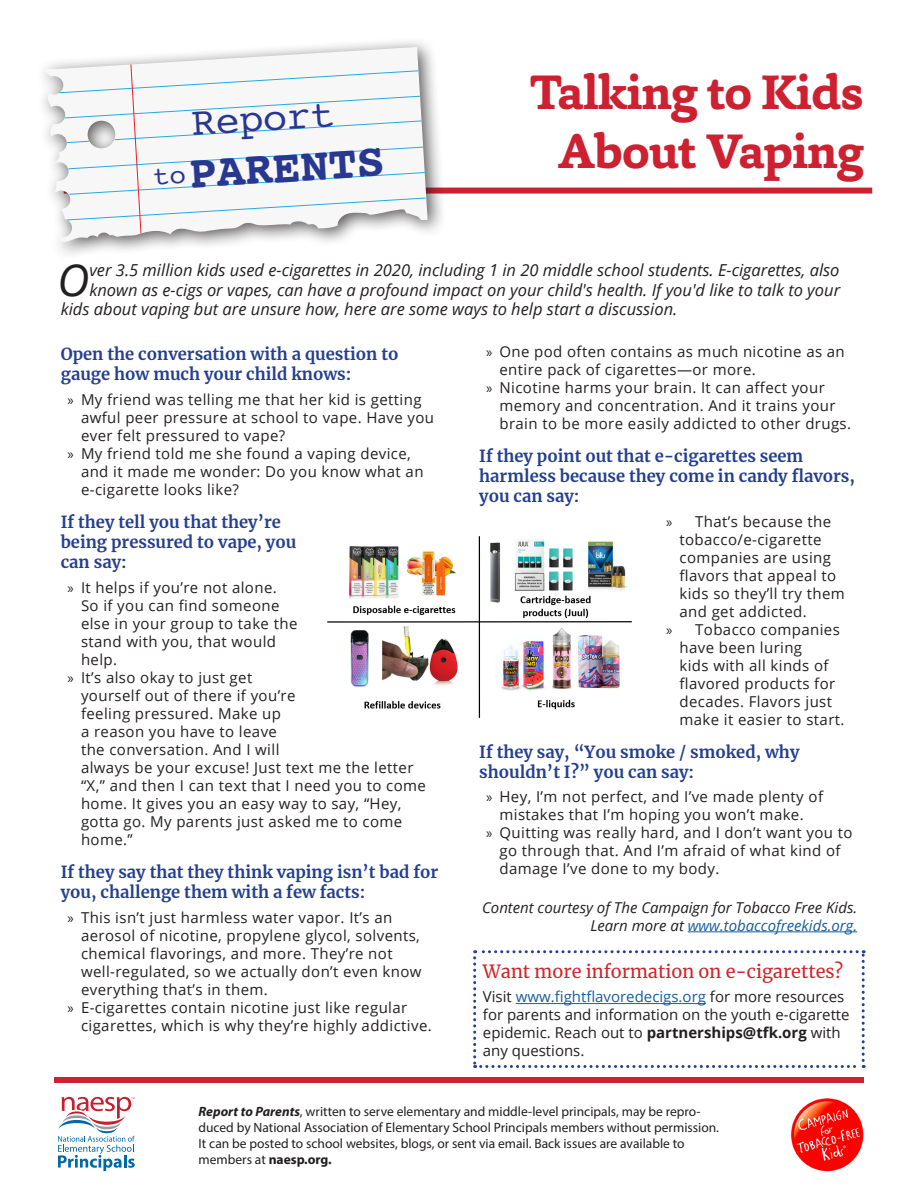
<style>
.page{position:relative;width:918px;height:1188px;background:#fff}
.page>*{position:absolute;margin:0;border:0;box-sizing:border-box;transform-origin:0 0}
.t1{font:700 49.5px "Capita";letter-spacing:-.02em;color:#cd2030}
.t2{font:700 46.8px "Courier";color:#283890}
.opening_para{font:italic 44.25px "Open Sans";color:#231f20}
.t3{font:39.6px "Courier";color:#283890}
.List{font:18px "Merriweather";color:#d1232a}
.Subheader{font:700 16.5px/19.8px "Merriweather";color:#253f8e}
.opening_para-2{font:italic 16.5px "Open Sans";color:#231f20}
.List-2{font:15px/18px "Open Sans";letter-spacing:.025em;color:#231f20}
.List-3{font:15px/18px "Open Sans";color:#231f20}
.List-4{font:italic 15px/18px "Open Sans";color:#231f20;text-align:right}
.t4{font:13.5px/16.2px "Myriad Pro";color:#231f20}
.s1{font-weight:400;font-size:26.85px}
.s2{font-family:"Myriad Pro"}
.s3{color:#175d9e}
.s4{font-weight:700}
.s5{font-weight:700;font-style:italic}
</style>
<div class="page">
<div style="left:64px;top:188px;width:808px;height:6px;background:#cd2030"></div>
<div style="left:54px;top:1077px;width:810px;height:6px;background:#cd2030"></div>
<div style="left:36px;top:36px;width:411px;height:224px;background:#231f20;opacity:.75"></div>
<svg style="left:45px;top:47px;width:383px;height:195px"></svg>
<svg style="left:59px;top:70px;width:367px;height:150px"></svg>
<svg style="left:131px;top:64px;width:10px;height:170px"></svg>
<img style="left:327px;top:536px;width:305px;height:182px">
<svg style="left:473px;top:950px;width:392px;height:118px"></svg>
<svg style="left:58px;top:1097px;width:77px;height:74px"></svg>
<img style="left:791px;top:1098px;width:73px;height:73px">
<hr style="left:688px;top:931px;width:169px;height:1px;background:#175d9e">
<p class="t3" style="left:190px;top:93px;width:144px;rotate:-4deg">Report</p>
<p class="t2" style="left:151px;top:139px;width:233px;rotate:-4deg"><span class="s1">to</span>PARENTS</p>
<p class="t1" style="left:529px;top:60px;width:336px">Talking to Kids</p>
<p class="t1" style="left:558px;top:119px;width:308px">About Vaping</p>
<p class="opening_para" style="left:58px;top:249px;width:33px">O</p>
<p class="opening_para-2" style="left:89px;top:259px;width:752px">ver 3.5 million kids used e-cigarettes in 2020, including 1 in 20 middle school students. E-cigarettes, also</p>
<p class="opening_para-2" style="left:89px;top:278px;width:752px">known as e-cigs or vapes, can have a profound impact on your child's health. If you'd like to talk to your</p>
<p class="opening_para-2" style="left:61px;top:298px;width:618px">kids about vaping but are unsure how, here are some ways to help start a discussion.</p>
<p class="Subheader" style="left:61px;top:344px;width:339px">Open the conversation with a question to gauge how much your child knows:</p>
<p class="List-2" style="left:81px;top:390px;width:355px;text-indent:-14px"><span class="s2">»</span> My friend was telling me that her kid is getting awful peer pressure at school to vape. Have you ever felt pressured to vape?</p>
<p class="List-2" style="left:81px;top:444px;width:344px;text-indent:-14px"><span class="s2">»</span> My friend told me she found a vaping device, and it made me wonder: Do you know what an e-cigarette looks like?</p>
<p class="Subheader" style="left:61px;top:512px;width:237px">If they tell you that they’re being pressured to vape, you can say:</p>
<p class="List-2" style="left:81px;top:578px;width:218px;text-indent:-14px"><span class="s2">»</span> It helps if you’re not alone.<br>So if you can find someone else in your group to take the stand with you, that would help.</p>
<p class="List-2" style="left:81px;top:668px;width:346px;text-indent:-14px"><span class="s2">»</span> It’s also okay to just get<br>yourself out of there if you’re<br>feeling pressured. Make up<br>a reason you have to leave<br>the conversation. And I will<br>always be your excuse! Just text me the letter “X,” and then I can text that I need you to come home. It gives you an easy way to say, “Hey, gotta go. My parents just asked me to come home.”</p>
<p class="Subheader" style="left:61px;top:862px;width:379px">If they say that they think vaping isn’t bad for you, challenge them with a few facts:</p>
<p class="List-2" style="left:81px;top:908px;width:342px;text-indent:-14px"><span class="s2">»</span> This isn’t just harmless water vapor. It’s an aerosol of nicotine, propylene glycol, solvents, chemical flavorings, and more. They’re not well-regulated, so we actually don’t even know everything that’s in them.</p>
<p class="List-2" style="left:81px;top:998px;width:352px;text-indent:-14px"><span class="s2">»</span> E-cigarettes contain nicotine just like regular cigarettes, which is why they’re highly addictive.</p>
<p class="List-2" style="left:500px;top:342px;width:347px;text-indent:-14px"><span class="s2">»</span> One pod often contains as much nicotine as an entire pack of cigarettes—or more.</p>
<p class="List-2" style="left:500px;top:378px;width:353px;text-indent:-14px"><span class="s2">»</span> Nicotine harms your brain. It can affect your memory and concentration. And it trains your brain to be more easily addicted to other drugs.</p>
<p class="Subheader" style="left:479px;top:446px;width:377px">If they point out that e-cigarettes seem harmless because they come in candy flavors, you can say:</p>
<p class="List-2" style="left:680px;top:512px;width:167px;text-indent:-14px"><span class="s2">»</span> That’s because the tobacco/e-cigarette companies are using flavors that appeal to kids so they’ll try them and get addicted.</p>
<p class="List-2" style="left:680px;top:620px;width:167px;text-indent:-14px"><span class="s2">»</span> Tobacco companies have been luring<br>kids with all kinds of flavored products for decades. Flavors just make it easier to start.</p>
<p class="Subheader" style="left:479px;top:742px;width:322px">If they say, “You smoke / smoked, why shouldn’t I?” you can say:</p>
<p class="List-2" style="left:486px;top:788px;width:339px;text-align:center"><span class="s2">»</span> Hey, I’m not perfect, and I’ve made plenty of mistakes that I’m hoping you won’t make.</p>
<p class="List-2" style="left:500px;top:824px;width:354px;text-indent:-14px"><span class="s2">»</span> Quitting was really hard, and I don’t want you to go through that. And I’m afraid of what kind of damage I’ve done to my body.</p>
<p class="List-4" style="left:482px;top:898px;width:377px">Content courtesy of The Campaign for Tobacco Free Kids.<br>Learn more at <span class="s3">www.tobaccofreekids.org.</span></p>
<p class="List" style="left:483px;top:959px;width:362px">Want more information on e-cigarettes?</p>
<p class="List-3" style="left:483px;top:988px;width:368px">Visit <span class="s3">www.fightflavoredecigs.org</span> for more resources for parents and information on the youth e-cigarette epidemic. Reach out to <span class="s4">partnerships@tfk.org</span> with any questions.</p>
<p class="t4" style="left:199px;top:1103px;width:522px"><span class="s5">Report to Parents</span>, written to serve elementary and middle-level principals, may be repro&shy;duced by National Association of Elementary School Principals members without permission.<br>It can be posted to school websites, blogs, or sent via email. Back issues are available to members at <span class="s4">naesp.org.</span></p>
</div>
